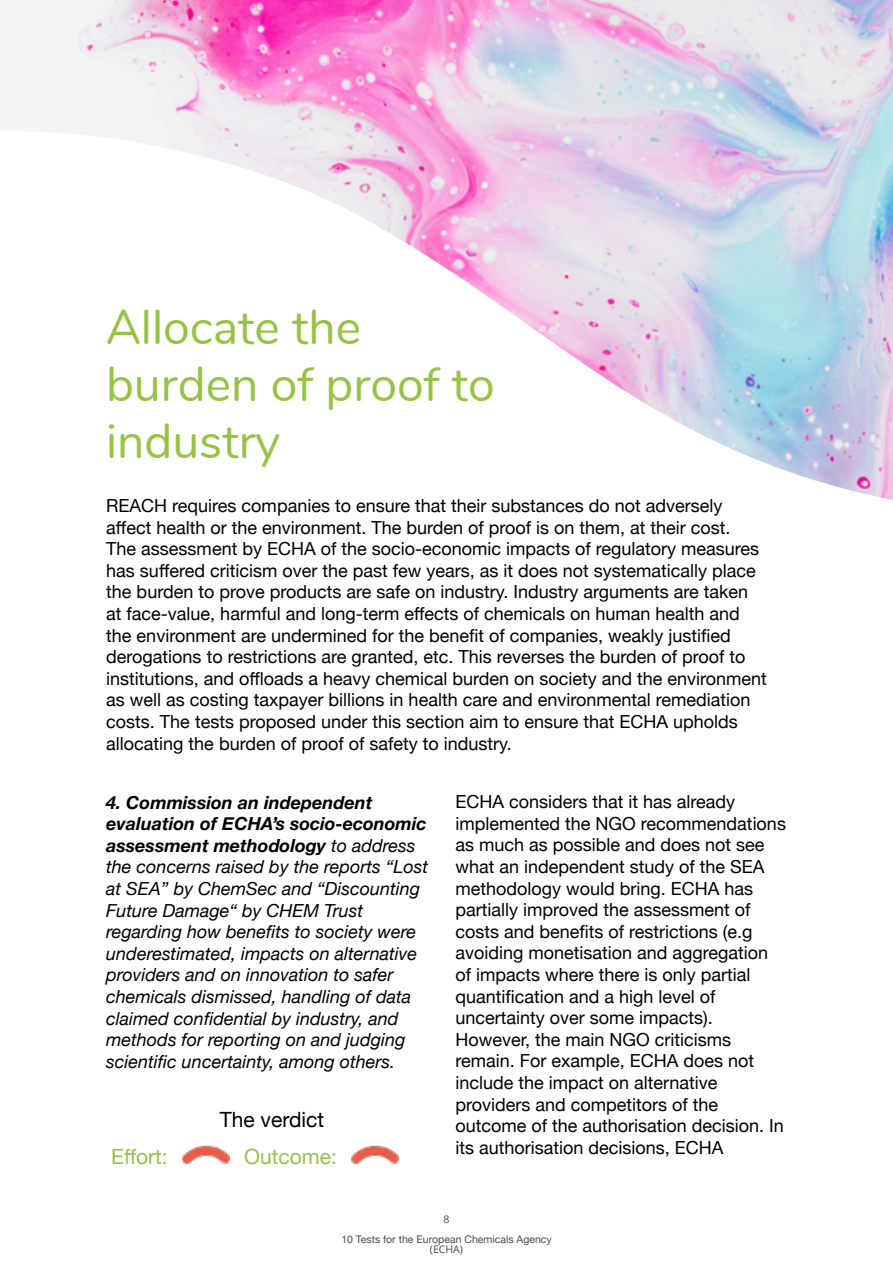
<style>
.page{position:relative;width:893px;height:1263px;background:#fff}
.page>*{position:absolute;margin:0;border:0;box-sizing:border-box;transform-origin:0 0}
.t1{font:48px/57px "Nunito";color:#97c344}
.t2{font:21px "Helvetica Neue";color:#97c344}
.t3{font:21px "Helvetica Neue";color:#000}
.t4{font:18px/21.6px "Helvetica Neue";color:#000}
.t5{font:italic 18px/21.6px "Helvetica Neue";color:#000}
.t6{font:10.5px "Helvetica Neue";color:#4a4a49}
.t7{font:10.5px "Open Sans";color:#4a4a49}
.s1{font-weight:700}
</style>
<div class="page">
<img style="left:0;top:0;width:893px;height:500px">
<img style="left:183px;top:1145px;width:46px;height:19px">
<img style="left:352px;top:1145px;width:46px;height:19px">
<h1 class="t1" style="left:106px;top:296px;width:390px">Allocate the burden of proof to industry</h1>
<p class="t4" style="left:106px;top:496px;width:662px">REACH requires companies to ensure that their substances do not adversely affect health or the environment. The burden of proof is on them, at their cost.<br>The assessment by ECHA of the socio-economic impacts of regulatory measures has suffered criticism over the past few years, as it does not systematically place the burden to prove products are safe on industry. Industry arguments are taken at face-value, harmful and long-term effects of chemicals on human health and the environment are undermined for the benefit of companies, weakly justified derogations to restrictions are granted, etc. This reverses the burden of proof to institutions, and offloads a heavy chemical burden on society and the environment as well as costing taxpayer billions in health care and environmental remediation costs. The tests proposed under this section aim to ensure that ECHA upholds allocating the burden of proof of safety to industry.</p>
<p class="t5" style="left:106px;top:792px;width:323px"><span class="s1">4. Commission an independent evaluation of ECHA’s socio-economic assessment methodology</span> to address the concerns raised by the reports “Lost at SEA” by ChemSec and “Discounting Future Damage“ by CHEM Trust regarding how benefits to society were underestimated, impacts on alternative providers and on innovation to safer chemicals dismissed, handling of data claimed confidential by industry, and methods for reporting on and judging scientific uncertainty, among others.</p>
<p class="t3" style="left:220px;top:1104px;width:106px">The verdict</p>
<p class="t2" style="left:111px;top:1142px;width:58px">Effort:</p>
<p class="t2" style="left:244px;top:1142px;width:94px">Outcome:</p>
<p class="t4" style="left:455px;top:792px;width:332px">ECHA considers that it has already implemented the NGO recommendations as much as possible and does not see what an independent study of the SEA methodology would bring. ECHA has partially improved the assessment of costs and benefits of restrictions (e.g avoiding monetisation and aggregation of impacts where there is only partial quantification and a high level of uncertainty over some impacts).<br>However, the main NGO criticisms remain. For example, ECHA does not include the impact on alternative providers and competitors of the outcome of the authorisation decision. In its authorisation decisions, ECHA</p>
<p class="t7" style="left:443px;top:1212px;width:8px">8</p>
<p class="t6" style="left:341px;top:1231px;width:212px">10 Tests for the European Chemicals Agency</p>
<p class="t7" style="left:430px;top:1242px;width:35px">(ECHA)</p>
</div>
